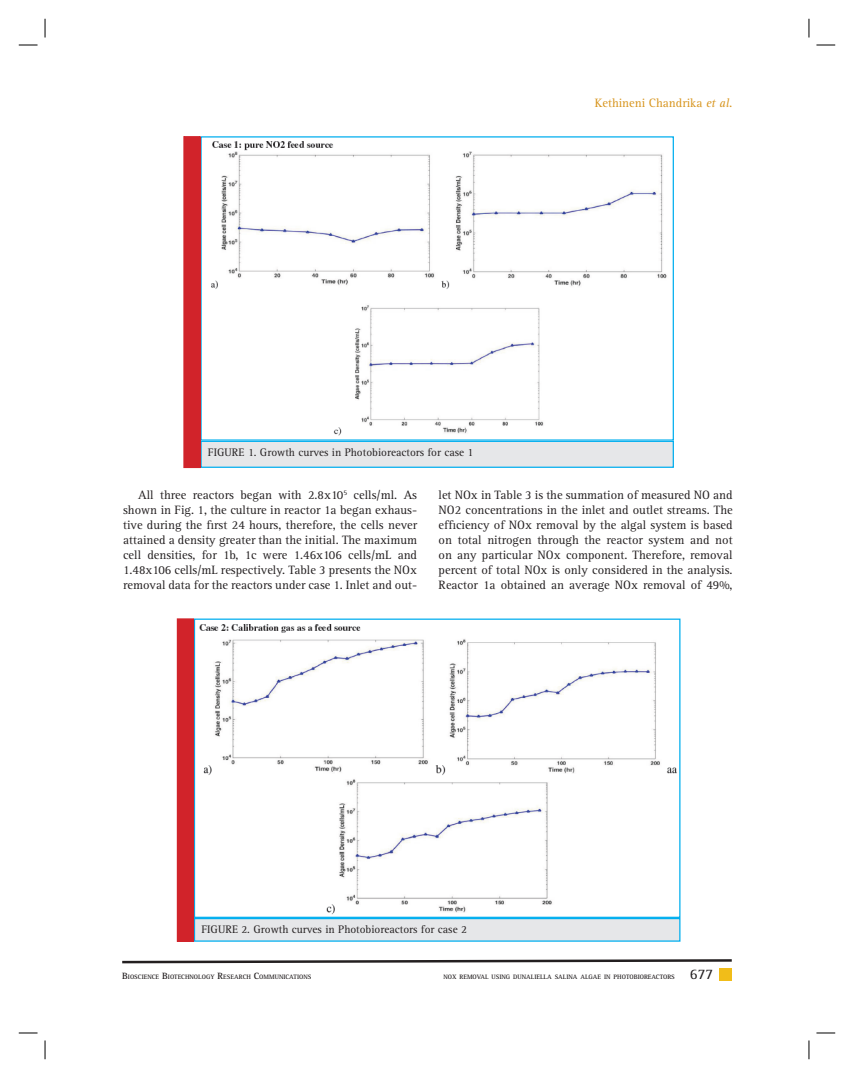
<style>
.page{position:relative;width:854px;height:1078px;background:#fff}
.page>*{position:absolute;margin:0;border:0;box-sizing:border-box;transform-origin:0 0}
.t1{font:15px "Rotis Serif Std";color:#231f20}
.t2{font:12.5px/15px "Rotis Serif Std";color:#231f20;text-align:justify}
.t3{font:12.5px "Rotis Serif Std";color:#d7941c}
.t4{font:11.25px "Rotis Serif Std";color:#231f20}
.t5{font:700 6.5px "Rotis Serif Std";color:#231f20}
.s1{font-style:italic}
.s2{font-size:9.38px}
</style>
<div class="page">
<svg style="left:122px;top:959px;width:610px;height:5px"></svg>
<div style="left:719px;top:968px;width:12px;height:13px;background:#f1bd19"></div>
<div style="left:201px;top:441px;width:472px;height:26px;background:#e6e7e9"></div>
<div style="left:200px;top:441px;width:473px;height:27px;border:1px solid #00aeef"></div>
<img style="left:211px;top:141px;width:456px;height:295px">
<div style="left:184px;top:137px;width:16px;height:331px;background:#d1232a"></div>
<div style="left:183px;top:136px;width:17px;height:332px;border:1px solid #d1232a"></div>
<div style="left:194px;top:919px;width:485px;height:22px;background:#e6e7e9"></div>
<div style="left:194px;top:918px;width:486px;height:24px;border:1px solid #00aeef"></div>
<img style="left:199px;top:624px;width:478px;height:291px">
<div style="left:194px;top:619px;width:486px;height:299px;border:1px solid #00aeef"></div>
<div style="left:177px;top:619px;width:16px;height:322px;background:#d1232a"></div>
<div style="left:177px;top:619px;width:17px;height:323px;border:1px solid #d1232a"></div>
<svg style="left:19px;top:44px;width:19px;height:2px"></svg>
<svg style="left:816px;top:44px;width:19px;height:2px"></svg>
<svg style="left:19px;top:1032px;width:19px;height:2px"></svg>
<svg style="left:816px;top:1032px;width:19px;height:2px"></svg>
<svg style="left:44px;top:19px;width:2px;height:19px"></svg>
<svg style="left:44px;top:1040px;width:2px;height:19px"></svg>
<svg style="left:808px;top:19px;width:1px;height:19px"></svg>
<svg style="left:808px;top:1040px;width:1px;height:19px"></svg>
<p class="t3" style="left:594px;top:98px;width:139px">Kethineni Chandrika <span class="s1">et al.</span></p>
<p class="t4" style="left:208px;top:448px;width:267px">FIGURE 1. Growth curves in Photobioreactors for case 1</p>
<p class="t2" style="left:123px;top:488px;width:295px;text-indent:15px">All three reactors began with 2.8x10<sup>5</sup> cells/ml. As shown in Fig. 1, the culture in reactor 1a began exhaus&shy;tive during the first 24 hours, therefore, the cells never attained a density greater than the initial. The maximum cell densities, for 1b, 1c were 1.46x106 cells/mL and 1.48x106 cells/mL respectively. Table 3 presents the NOx removal data for the reactors under case 1. Inlet and out-</p>
<p class="t2" style="left:438px;top:488px;width:295px">let NOx in Table 3 is the summation of measured NO and NO2 concentrations in the inlet and outlet streams. The efficiency of NOx removal by the algal system is based on total nitrogen through the reactor system and not on any particular NOx component. Therefore, removal percent of total NOx is only considered in the analysis.<br>Reactor 1a obtained an average NOx removal of 49%,</p>
<p class="t4" style="left:201px;top:925px;width:267px">FIGURE 2. Growth curves in Photobioreactors for case 2</p>
<p class="t5" style="left:122px;top:974px;width:191px"><span class="s2">B</span>IOSCIENCE <span class="s2">B</span>IOTECHNOLOGY <span class="s2">R</span>ESEARCH <span class="s2">C</span>OMMUNICATIONS</p>
<p class="t5" style="left:443px;top:974px;width:233px">NOX REMOVAL USING DUNALIELLA SALINA ALGAE IN PHOTOBIOREACTORS</p>
<p class="t1" style="left:689px;top:968px;width:25px">677</p>
</div>
